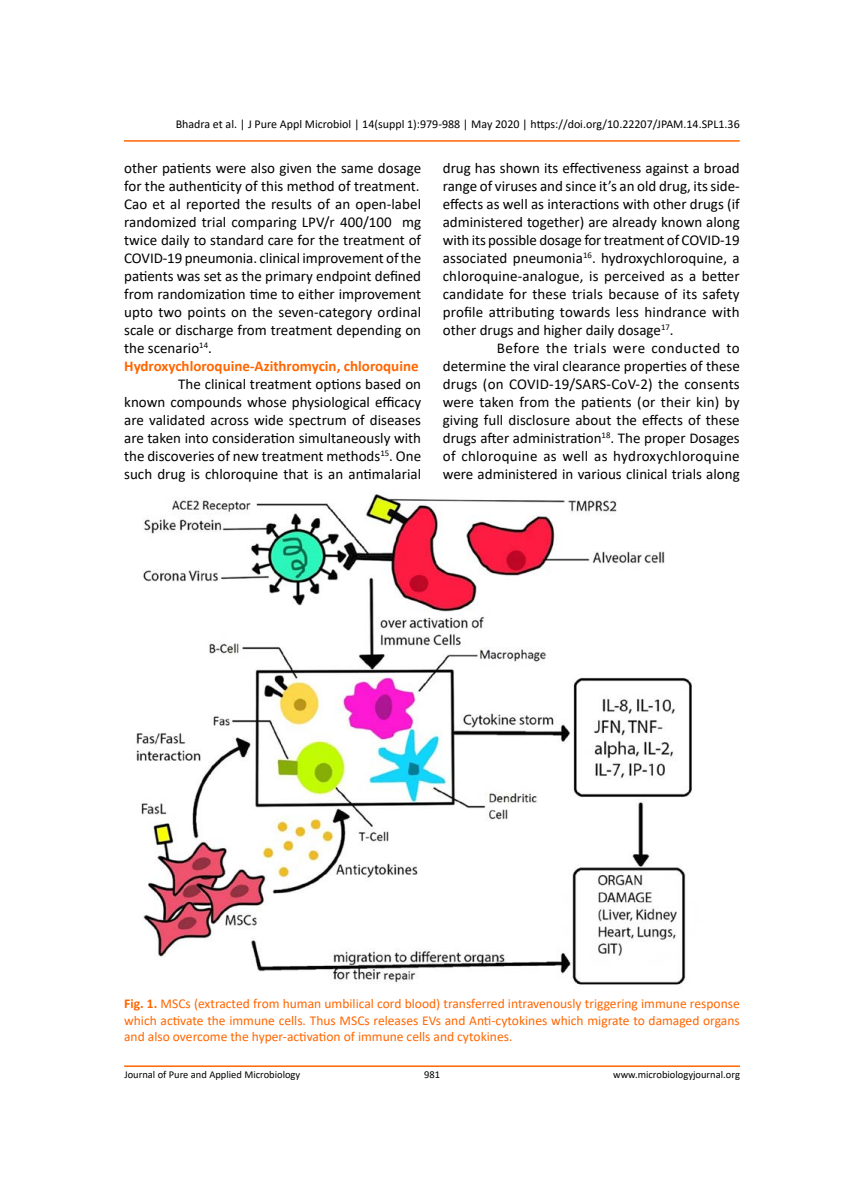
<style>
.page{position:relative;width:864px;height:1188px;background:#fff}
.page>*{position:absolute;margin:0;border:0;box-sizing:border-box;transform-origin:0 0}
.t1{font:15px/18px "Calibri";color:#000;text-align:justify}
.t2{font:13.5px/16.2px "Calibri";color:#f60;text-align:justify}
.t3{font:12px "Calibri";color:#000}
.t4{font:10.5px "Calibri";color:#000}
.s1{font-weight:700;color:#f60}
.s2{font-weight:700}
</style>
<div class="page">
<hr style="left:124px;top:1065px;width:616px;height:2px;background:#f60">
<hr style="left:124px;top:140px;width:616px;height:2px;background:#f60">
<img style="left:136px;top:494px;width:556px;height:491px">
<p class="t3" style="left:176px;top:115px;width:566px">Bhadra et al. | J Pure Appl Microbiol | 14(suppl 1):979-988 | May 2020 | https://doi.org/10.22207/JPAM.14.SPL1.36</p>
<p class="t1" style="left:124px;top:159px;width:299px;text-align:left">other patients were also given the same dosage for the authenticity of this method of treatment.<br>Cao et al reported the results of an open-label randomized trial comparing LPV/r 400/100 mg twice daily to standard care for the treatment of COVID-19 pneumonia. clinical improvement of the patients was set as the primary endpoint defined from randomization time to either improvement upto two points on the seven-category ordinal scale or discharge from treatment depending on the scenario<sup>14</sup>.<br><span class="s1">Hydroxychloroquine-Azithromycin, chloroquine</span></p>
<p class="t1" style="left:124px;top:375px;width:298px;text-indent:54px">The clinical treatment options based on known compounds whose physiological efficacy are validated across wide spectrum of diseases are taken into consideration simultaneously with the discoveries of new treatment methods<sup>15</sup>. One such drug is chloroquine that is an antimalarial</p>
<p class="t1" style="left:443px;top:159px;width:298px">drug has shown its effectiveness against a broad range of viruses and since it’s an old drug, its side&shy;effects as well as interactions with other drugs (if administered together) are already known along with its possible dosage for treatment of COVID-19 associated pneumonia<sup>16</sup>. hydroxychloroquine, a chloroquine-analogue, is perceived as a better candidate for these trials because of its safety profile attributing towards less hindrance with other drugs and higher daily dosage<sup>17</sup>.</p>
<p class="t1" style="left:443px;top:339px;width:299px;text-indent:54px">Before the trials were conducted to determine the viral clearance properties of these drugs (on COVID-19/SARS-CoV-2) the consents were taken from the patients (or their kin) by giving full disclosure about the effects of these drugs after administration<sup>18</sup>. The proper Dosages of chloroquine as well as hydroxychloroquine were administered in various clinical trials along</p>
<p class="t2" style="left:124px;top:995px;width:617px"><span class="s2">Fig. 1.</span> MSCs (extracted from human umbilical cord blood) transferred intravenously triggering immune response which activate the immune cells. Thus MSCs releases EVs and Anti-cytokines which migrate to damaged organs and also overcome the hyper-activation of immune cells and cytokines.</p>
<p class="t4" style="left:124px;top:1067px;width:177px">Journal of Pure and Applied Microbiology</p>
<p class="t4" style="left:424px;top:1067px;width:17px">981</p>
<p class="t4" style="left:613px;top:1067px;width:128px">www.microbiologyjournal.org</p>
</div>
